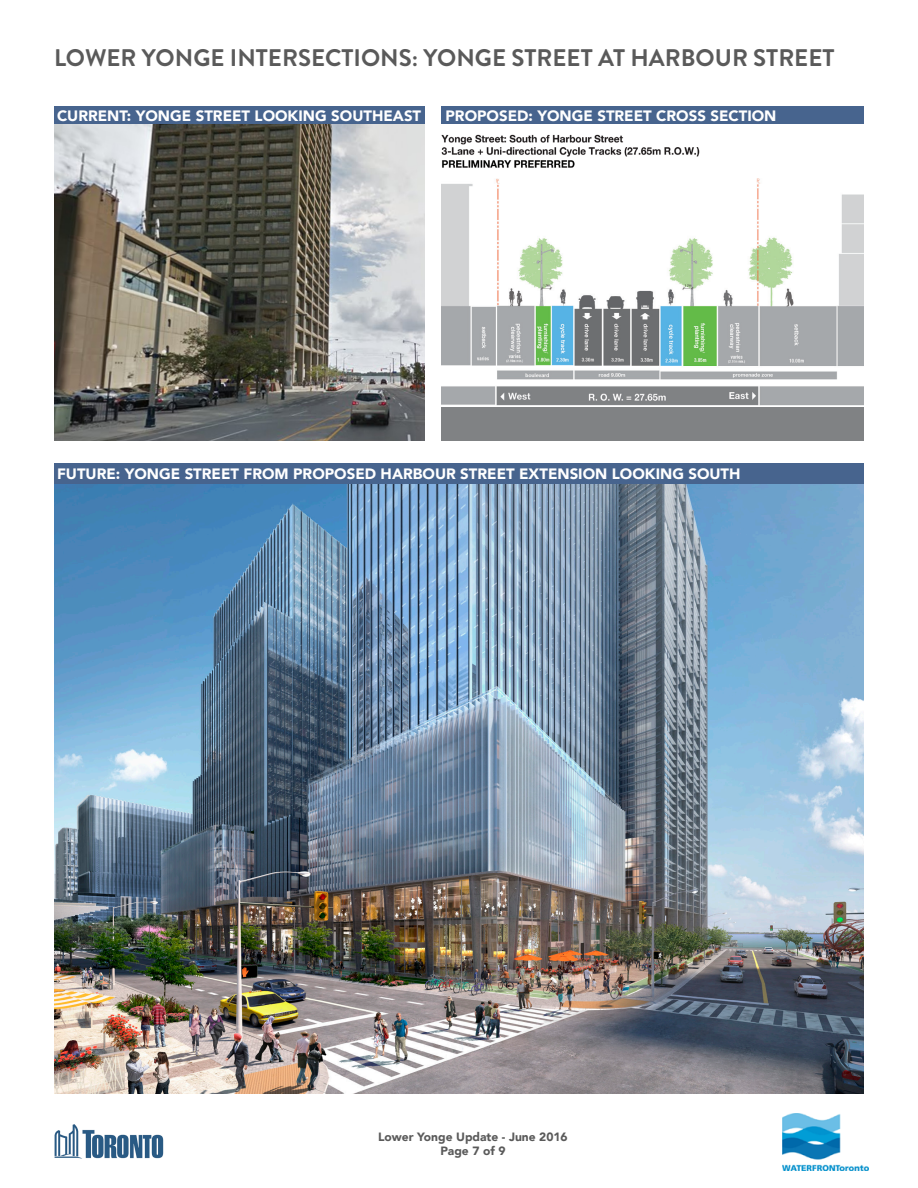
<style>
.page{position:relative;width:918px;height:1188px;background:#fff}
.page>*{position:absolute;margin:0;border:0;box-sizing:border-box;transform-origin:0 0}
.t1{font:700 24px "Brandon Grotesque";color:#5a5a5a}
.t2{font:900 15px "Avenir";color:#fff}
.t3{font:900 12px "Avenir";color:#5a5a5a}
</style>
<div class="page">
<img style="left:54px;top:124px;width:371px;height:316px">
<img style="left:54px;top:484px;width:810px;height:609px">
<img style="left:441px;top:178px;width:423px;height:188px">
<div style="left:54px;top:464px;width:810px;height:20px;background:#47648e"></div>
<div style="left:54px;top:107px;width:371px;height:17px;background:#47648e"></div>
<div style="left:441px;top:107px;width:423px;height:17px;background:#47648e"></div>
<img style="left:54px;top:1125px;width:110px;height:34px">
<img style="left:782px;top:1113px;width:87px;height:57px">
<div style="left:441px;top:369px;width:423px;height:71px;background:#808284"></div>
<img style="left:441px;top:369px;width:423px;height:37px">
<img style="left:441px;top:134px;width:259px;height:34px">
<p class="t1" style="left:54px;top:41px;width:782px">LOWER YONGE INTERSECTIONS: YONGE STREET AT HARBOUR STREET</p>
<p class="t2" style="left:57px;top:103px;width:366px">CURRENT: YONGE STREET LOOKING SOUTHEAST</p>
<p class="t2" style="left:446px;top:103px;width:333px">PROPOSED: YONGE STREET CROSS SECTION</p>
<p class="t2" style="left:57px;top:460px;width:685px">FUTURE: YONGE STREET FROM PROPOSED HARBOUR STREET EXTENSION LOOKING SOUTH</p>
<p class="t3" style="left:378px;top:1126px;width:191px">Lower Yonge Update - June 2016</p>
<p class="t3" style="left:440px;top:1140px;width:67px">Page 7 of 9</p>
</div>
